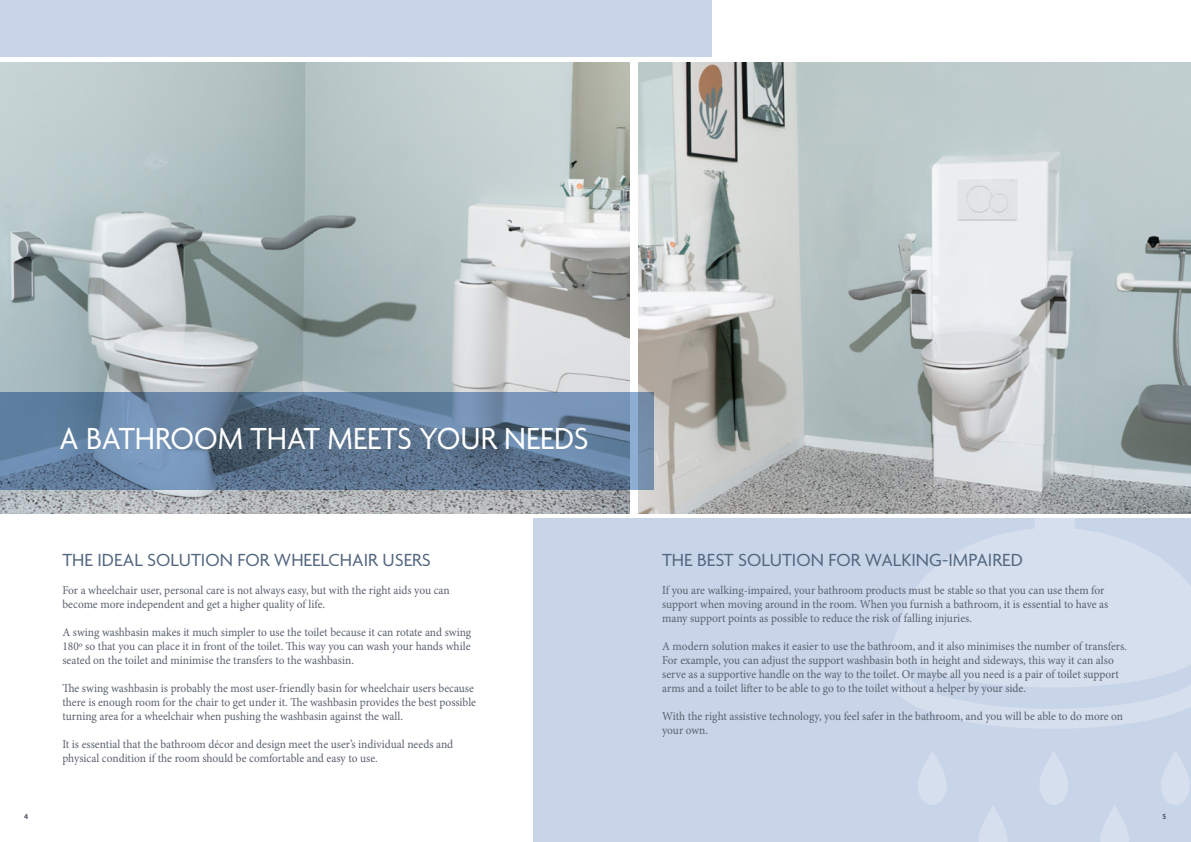
<style>
.page{position:relative;width:1191px;height:842px;background:#fff}
.page>*{position:absolute;margin:0;border:0;box-sizing:border-box;transform-origin:0 0}
.t1{font:33px "Agenda";color:#fff;scale:.95 1}
.t2{font:19px "Agenda";color:#53677f}
.t3{font:12px/14px "Minion Pro";letter-spacing:-.005em;color:#5a616e;scale:.95 1}
.t4{font:700 8px "Agenda";color:#5a616e}
</style>
<div class="page">
<img style="left:0;top:62px;width:629px;height:451px">
<img style="left:638px;top:62px;width:553px;height:451px">
<div style="left:533px;top:519px;width:658px;height:323px;background:#c8d5e8"></div>
<svg style="left:0;top:392px;width:653px;height:97px;background:#6682a1"></svg>
<svg style="left:33px;top:397px;width:583px;height:83px;background:#607a97"></svg>
<svg style="left:888px;top:519px;width:303px;height:267px;fill:#d5dfed"></svg>
<svg style="left:917px;top:751px;width:29px;height:54px"></svg>
<svg style="left:1039px;top:751px;width:29px;height:54px"></svg>
<svg style="left:1160px;top:751px;width:30px;height:54px"></svg>
<svg style="left:979px;top:806px;width:28px;height:36px"></svg>
<svg style="left:1100px;top:806px;width:29px;height:36px"></svg>
<div style="left:0;top:0;width:711px;height:57px;background:#c8d5e8"></div>
<h1 class="t1" style="left:60px;top:421px;width:558px">A BATHROOM THAT MEETS YOUR NEEDS</h1>
<h2 class="t2" style="left:62px;top:550px;width:370px">THE IDEAL SOLUTION FOR WHEELCHAIR USERS</h2>
<p class="t3" style="left:62px;top:583px;width:409px">For a wheelchair user, personal care is not always easy, but with the right aids you can become more independent and get a higher quality of life.</p>
<p class="t3" style="left:62px;top:625px;width:432px;text-align:justify">A swing washbasin makes it much simpler to use the toilet because it can rotate and swing 180º so that you can place it in front of the toilet. This way you can wash your hands while seated on the toilet and minimise the transfers to the washbasin.</p>
<p class="t3" style="left:62px;top:681px;width:437px">The swing washbasin is probably the most user-friendly basin for wheelchair users because there is enough room for the chair to get under it. The washbasin provides the best possible turning area for a wheelchair when pushing the washbasin against the wall.</p>
<p class="t3" style="left:62px;top:737px;width:413px">It is essential that the bathroom décor and design meet the user’s individual needs and physical condition if the room should be comfortable and easy to use.</p>
<h2 class="t2" style="left:662px;top:550px;width:362px">THE BEST SOLUTION FOR WALKING-IMPAIRED</h2>
<p class="t3" style="left:662px;top:583px;width:471px">If you are walking-impaired, your bathroom products must be stable so that you can use them for support when moving around in the room. When you furnish a bathroom, it is essential to have as many support points as possible to reduce the risk of falling injuries.</p>
<p class="t3" style="left:662px;top:639px;width:490px">A modern solution makes it easier to use the bathroom, and it also minimises the number of transfers.<br>For example, you can adjust the support washbasin both in height and sideways, this way it can also serve as a supportive handle on the way to the toilet. Or maybe all you need is a pair of toilet support arms and a toilet lifter to be able to go to the toilet without a helper by your side.</p>
<p class="t3" style="left:662px;top:709px;width:487px">With the right assistive technology, you feel safer in the bathroom, and you will be able to do more on your own.</p>
<p class="t4" style="left:24px;top:812px;width:6px">4</p>
<p class="t4" style="left:1162px;top:812px;width:5px">5</p>
</div>
